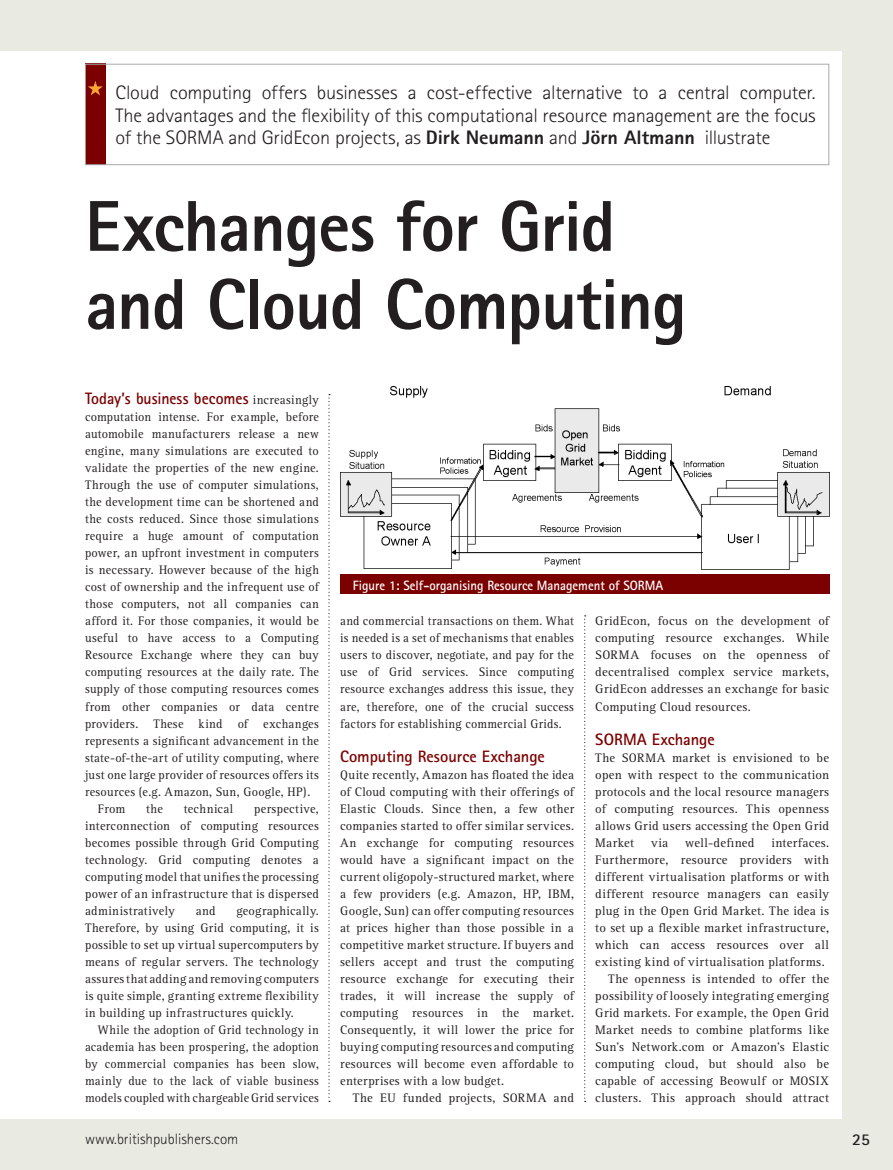
<style>
.page{position:relative;width:893px;height:1170px;background:#fff}
.page>*{position:absolute;margin:0;border:0;box-sizing:border-box;transform-origin:0 0}
.Rotis_body_text{font:800 72px/78px "Rotis Sans Serif";letter-spacing:-.015em;color:#231f20;scale:.96 1}
.Standfirst{font:300 19.5px/22.5px "Rotis Sans Serif";letter-spacing:-.01em;color:#231f20;text-align:justify;scale:1.04 1}
.Projects_Intro{font:700 16.5px "Rotis Sans Serif";color:#7b0100}
.Rotis_body_text-2{font:700 16.5px "Rotis Sans Serif";color:#7b0100;scale:.96 1}
.t1{font:700 16.5px "Rotis Sans Serif";color:#231f20}
.t2{font:300 15px "Rotis Sans Serif";color:#231f20}
.t3{font:700 13.5px "Rotis Sans Serif";color:#fff;scale:.95 1}
.Rotis_body_text-3{font:12.75px/17px "Rotis Serif";letter-spacing:.025em;color:#231f20;text-align:justify}
.Rotis_body_text-4{font:12.75px/17px "Rotis Serif";letter-spacing:.025em;color:#231f20;text-align:justify;scale:.96 1}
.Rotis_body_text-5{font:12.75px/17px "Rotis Serif";letter-spacing:.025em;color:#231f20;text-align:justify;scale:.95 1}
.s1{font-weight:800}
.s2{font-family:"Rotis Serif";font-weight:400;font-size:12.75px;color:#231f20}
</style>
<div class="page">
<div style="left:85px;top:64px;width:21px;height:101px;background:#7b0100"></div>
<svg style="left:88px;top:81px;width:15px;height:14px"></svg>
<div style="left:85px;top:64px;width:744px;height:101px;border:1px solid #a8a9ad"></div>
<svg style="left:584px;top:615px;width:2px;height:486px"></svg>
<div style="left:340px;top:574px;width:489px;height:20px;background:#7b0100"></div>
<img style="left:340px;top:387px;width:489px;height:182px">
<svg style="left:328px;top:394px;width:2px;height:707px"></svg>
<div style="left:0;top:1118px;width:893px;height:51px;background:#e9ebe3"></div>
<div style="left:0;top:0;width:893px;height:51px;background:#e9ebe3"></div>
<div style="left:842px;top:0;width:51px;height:1169px;background:#e9ebe3"></div>
<p class="Standfirst" style="left:116px;top:81px;width:675px">Cloud computing offers businesses a cost-effective alternative to a central computer.<br>The advantages and the flexibility of this computational resource management are the focus of the SORMA and GridEcon projects, as <span class="s1">Dirk Neumann</span> and <span class="s1">Jörn Altmann</span> illustrate</p>
<p class="Rotis_body_text" style="left:85px;top:186px;width:628px">Exchanges for Grid and Cloud Computing</p>
<p class="Rotis_body_text-2" style="left:85px;top:388px;width:245px">Today’s business becomes <span class="s2">increasingly</span></p>
<p class="Rotis_body_text-4" style="left:85px;top:409px;width:245px">computation intense. For example, before automobile manufacturers release a new engine, many simulations are executed to validate the properties of the new engine.<br>Through the use of computer simulations, the development time can be shortened and the costs reduced. Since those simulations require a huge amount of computation power, an upfront investment in computers is necessary. However because of the high cost of ownership and the infrequent use of those computers, not all companies can afford it. For those companies, it would be useful to have access to a Computing Resource Exchange where they can buy computing resources at the daily rate. The supply of those computing resources comes from other companies or data centre providers. These kind of exchanges represents a significant advancement in the state-of-the-art of utility computing, where just one large provider of resources offers its resources (e.g. Amazon, Sun, Google, HP).</p>
<p class="Rotis_body_text-3" style="left:98px;top:800px;width:29px">From</p>
<p class="Rotis_body_text-3" style="left:146px;top:800px;width:18px">the</p>
<p class="Rotis_body_text-3" style="left:184px;top:800px;width:51px">technical</p>
<p class="Rotis_body_text-3" style="left:85px;top:800px;width:235px;text-indent:169px">perspective, interconnection of computing resources becomes possible through Grid Computing technology. Grid computing denotes a computing model that unifies the processing power of an infrastructure that is dispersed administratively</p>
<p class="Rotis_body_text-3" style="left:85px;top:902px;width:235px;text-indent:151px">geographically.<br>Therefore, by using Grid computing, it is possible to set up virtual supercomputers by means of regular servers. The technology assures that adding and removing computers is quite simple, granting extreme flexibility in building up infrastructures quickly.</p>
<p class="Rotis_body_text-5" style="left:85px;top:1021px;width:248px;text-indent:13px">While the adoption of Grid technology in academia has been prospering, the adoption by commercial companies has been slow, mainly due to the lack of viable business models coupled with chargeable Grid services</p>
<p class="Rotis_body_text-3" style="left:196px;top:902px;width:21px">and</p>
<p class="t3" style="left:353px;top:576px;width:328px">Figure 1: Self-organising Resource Management of SORMA</p>
<p class="Rotis_body_text-5" style="left:340px;top:613px;width:248px">and commercial transactions on them. What is needed is a set of mechanisms that enables users to discover, negotiate, and pay for the use of Grid services. Since computing resource exchanges address this issue, they are, therefore, one of the crucial success factors for establishing commercial Grids.</p>
<p class="Projects_Intro" style="left:340px;top:745px;width:206px">Computing Resource Exchange</p>
<p class="Rotis_body_text-3" style="left:340px;top:766px;width:235px">Quite recently, Amazon has floated the idea of Cloud computing with their offerings of Elastic Clouds. Since then, a few other companies started to offer similar services.<br>An exchange for computing resources would have a significant impact on the current oligopoly-structured market, where a few providers (e.g. Amazon, HP, IBM, Google, Sun) can offer computing resources at prices higher than those possible in a competitive market structure. If buyers and sellers accept and trust the computing resource exchange for executing their trades, it will increase the supply of computing resources in the market.<br>Consequently, it will lower the price for buying computing resources and computing resources will become even affordable to enterprises with a low budget.</p>
<p class="Rotis_body_text-3" style="left:353px;top:1089px;width:223px">The EU funded projects, SORMA and</p>
<p class="Rotis_body_text-3" style="left:595px;top:613px;width:235px">GridEcon, focus on the development of computing resource exchanges. While SORMA focuses on the openness of decentralised complex service markets, GridEcon addresses an exchange for basic Computing Cloud resources.</p>
<p class="Projects_Intro" style="left:595px;top:728px;width:121px">SORMA Exchange</p>
<p class="Rotis_body_text-3" style="left:595px;top:749px;width:235px">The SORMA market is envisioned to be open with respect to the communication protocols and the local resource managers of computing resources. This openness allows Grid users accessing the Open Grid Market</p>
<p class="Rotis_body_text-3" style="left:595px;top:834px;width:235px;text-indent:176px">interfaces.<br>Furthermore, resource providers with different virtualisation platforms or with different resource managers can easily plug in the Open Grid Market. The idea is to set up a flexible market infrastructure, which can access resources over all existing kind of virtualisation platforms.</p>
<p class="Rotis_body_text-3" style="left:595px;top:970px;width:235px;text-indent:13px">The openness is intended to offer the possibility of loosely integrating emerging Grid markets. For example, the Open Grid Market needs to combine platforms like Sun’s Network.com or Amazon’s Elastic computing cloud, but should also be capable of accessing Beowulf or MOSIX clusters. This approach should attract</p>
<p class="Rotis_body_text-3" style="left:651px;top:834px;width:19px">via</p>
<p class="Rotis_body_text-3" style="left:685px;top:834px;width:71px">well-defined</p>
<p class="t2" style="left:85px;top:1129px;width:155px">www.britishpublishers.com</p>
<p class="t1" style="left:852px;top:1128px;width:19px">25</p>
</div>
